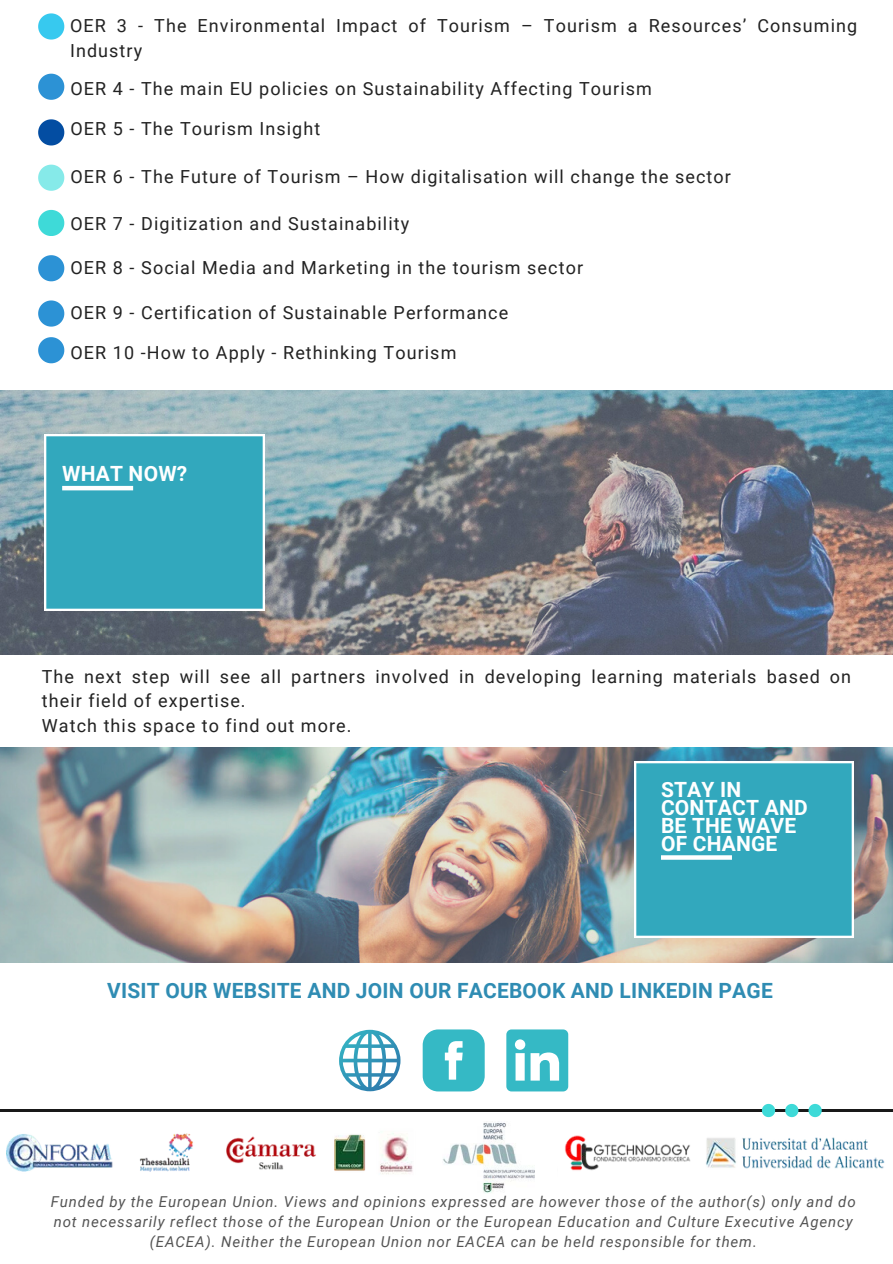
<style>
.page{position:relative;width:893px;height:1264px;background:#fff}
.page>*{position:absolute;margin:0;border:0;box-sizing:border-box;transform-origin:0 0}
.t1{font:700 21px "Roboto";letter-spacing:.01em;color:#2f8cb3}
.t2{font:700 21px/18px "Roboto";letter-spacing:.01em;color:#fff}
.t3{font:18px/24.8px "Roboto";letter-spacing:.06em;color:#222}
.t4{font:italic 15px/20.2px "Roboto";letter-spacing:.06em;color:#545454;text-align:center}
</style>
<div class="page">
<img style="left:0;top:748px;width:892px;height:214px">
<div style="left:634px;top:761px;width:219px;height:176px;background:#32a8bd"></div>
<img style="left:6px;top:1133px;width:879px;height:41px">
<svg style="left:422px;top:1029px;width:62px;height:62px"></svg>
<svg style="left:506px;top:1029px;width:62px;height:62px"></svg>
<svg style="left:339px;top:1029px;width:61px;height:62px"></svg>
<svg style="left:38px;top:74px;width:26px;height:25px"></svg>
<svg style="left:38px;top:119px;width:26px;height:26px"></svg>
<hr style="left:0;top:1109px;width:892px;height:2px;background:#191919">
<svg style="left:761px;top:1103px;width:14px;height:13px"></svg>
<svg style="left:785px;top:1103px;width:13px;height:13px"></svg>
<svg style="left:808px;top:1103px;width:13px;height:13px"></svg>
<svg style="left:38px;top:13px;width:26px;height:26px"></svg>
<svg style="left:38px;top:165px;width:26px;height:25px"></svg>
<svg style="left:38px;top:210px;width:26px;height:26px"></svg>
<svg style="left:38px;top:255px;width:26px;height:26px"></svg>
<svg style="left:38px;top:300px;width:26px;height:26px"></svg>
<img style="left:0;top:390px;width:892px;height:264px">
<div style="left:45px;top:435px;width:219px;height:175px;background:#32a8bd"></div>
<hr style="left:62px;top:486px;width:71px;height:4px;background:#fff">
<svg style="left:661px;top:855px;width:71px;height:4px"></svg>
<img style="left:442px;top:1123px;width:93px;height:70px">
<div style="left:535px;top:1126px;width:22px;height:62px;background:#fff"></div>
<div style="left:422px;top:1117px;width:20px;height:66px;background:#fff"></div>
<svg style="left:38px;top:337px;width:26px;height:26px"></svg>
<p class="t3" style="left:70px;top:14px;width:788px">OER 3 - The Environmental Impact of Tourism – Tourism a Resources’ Consuming<br>Industry</p>
<p class="t3" style="left:70px;top:76px;width:583px">OER 4 - The main EU policies on Sustainability Affecting Tourism</p>
<p class="t3" style="left:70px;top:117px;width:251px">OER 5 - The Tourism Insight</p>
<p class="t3" style="left:70px;top:165px;width:662px">OER 6 - The Future of Tourism – How digitalisation will change the sector</p>
<p class="t3" style="left:70px;top:211px;width:340px">OER 7 - Digitization and Sustainability</p>
<p class="t3" style="left:70px;top:255px;width:514px">OER 8 - Social Media and Marketing in the tourism sector</p>
<p class="t3" style="left:70px;top:300px;width:439px">OER 9 - Certification of Sustainable Performance</p>
<p class="t3" style="left:70px;top:341px;width:387px">OER 10 -How to Apply - Rethinking Tourism</p>
<p class="t2" style="left:62px;top:464px;width:127px">WHAT NOW?</p>
<p class="t3" style="left:42px;top:664px;width:810px">The next step will see all partners involved in developing learning materials based on their field of expertise.</p>
<p class="t3" style="left:42px;top:713px;width:311px">Watch this space to find out more.</p>
<p class="t2" style="left:661px;top:781px;width:148px">STAY IN<br>CONTACT AND</p>
<p class="t2" style="left:661px;top:817px;width:137px">BE THE WAVE<br>OF CHANGE</p>
<p class="t1" style="left:107px;top:978px;width:667px">VISIT OUR WEBSITE AND JOIN OUR FACEBOOK AND LINKEDIN PAGE</p>
<p class="t4" style="left:51px;top:1191px;width:806px">Funded by the European Union. Views and opinions expressed are however those of the author(s) only and do not necessarily reflect those of the European Union or the European Education and Culture Executive Agency (EACEA). Neither the European Union nor EACEA can be held responsible for them.</p>
</div>
